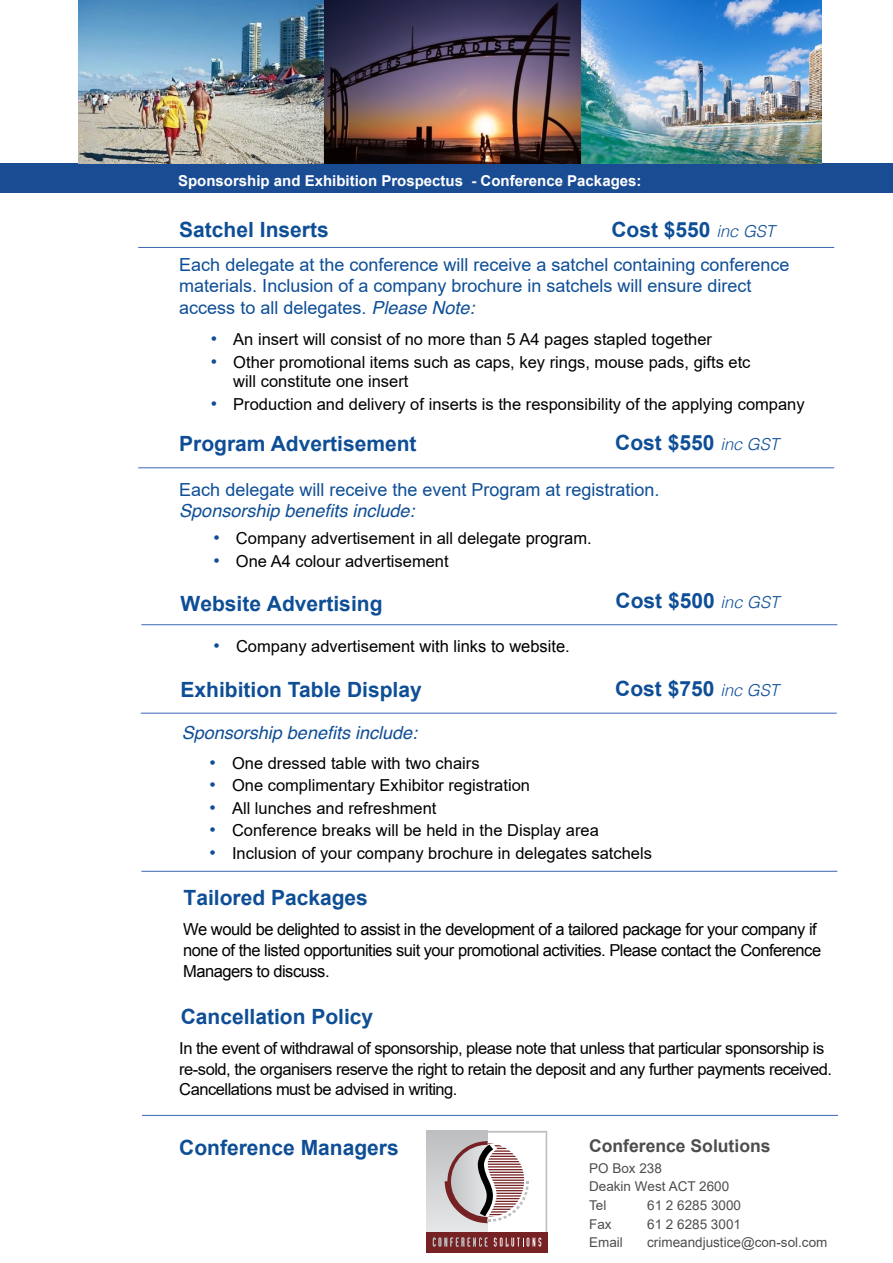
<style>
.page{position:relative;width:893px;height:1263px;background:#fff}
.page>*{position:absolute;margin:0;border:0;box-sizing:border-box;transform-origin:0 0}
.t1{font:700 21px "Arial";color:#0e4e96}
.t2{font:700 21px "Arial";color:#0e4e96}
.t3{font:18px/21.6px "Arial";color:#0e4e96}
.t4{font:italic 18px "Helvetica";color:#0e4e96}
.t5{font:700 17.55px "Arial";color:#4d4d4f}
.t6{font:16.5px/19.8px "Arial";color:#000}
.t7{font:16.5px/20.7px "Arial";letter-spacing:-.03em;color:#000}
.t8{font:16.5px/20.7px "Arial";letter-spacing:-.03em;color:#000}
.t9{font:700 15px "Arial";color:#fff}
.t10{font:13.5px/18.6px "Arial";color:#4d4d4f}
.t11{font:13.5px "Arial";color:#4d4d4f}
.s1{font-family:"Helvetica";font-weight:300;font-style:italic;font-size:16.5px}
.s2{font-family:"Helvetica";font-style:italic}
.s3{font-size:18px;color:#0e4e96}
.s4{font-style:inherit}
</style>
<div class="page">
<div style="left:0;top:164px;width:893px;height:29px;background:#1a4c94"></div>
<hr style="left:138px;top:247px;width:696px;height:1px;background:#3b67b1">
<hr style="left:138px;top:467px;width:696px;height:1px;background:#3b67b1">
<hr style="left:141px;top:713px;width:696px;height:1px;background:#3b67b1">
<div style="left:426px;top:1131px;width:62px;height:102px;background:linear-gradient(to bottom,#bcbec1,#e5e6e7)"></div>
<div style="left:426px;top:1232px;width:121px;height:21px;background:#762123"></div>
<svg style="left:433px;top:1131px;width:114px;height:115px"></svg>
<hr style="left:141px;top:624px;width:696px;height:1px;background:#3b67b1">
<hr style="left:141px;top:871px;width:696px;height:1px;background:#3b67b1">
<hr style="left:142px;top:1115px;width:696px;height:1px;background:#3b67b1">
<img style="left:79px;top:0;width:742px;height:164px">
<p class="t9" style="left:178px;top:170px;width:465px">Sponsorship and Exhibition Prospectus - Conference Packages:</p>
<p class="t1" style="left:179px;top:215px;width:151px">Satchel Inserts</p>
<p class="t1" style="left:611px;top:215px;width:165px">Cost $550 <span class="s1">inc GST</span></p>
<p class="t3" style="left:179px;top:254px;width:612px">Each delegate at the conference will receive a satchel containing conference materials. Inclusion of a company brochure in satchels will ensure direct access to all delegates. <span class="s2">Please Note:</span></p>
<p class="t6" style="left:211px;top:329px;width:503px"><span class="s3">•</span> An insert will consist of no more than 5 A4 pages stapled together</p>
<p class="t6" style="left:233px;top:352px;width:519px;text-indent:-22px"><span class="s3">•</span> Other promotional items such as caps, key rings, mouse pads, gifts etc will constitute one insert</p>
<p class="t6" style="left:211px;top:394px;width:595px"><span class="s3">•</span> Production and delivery of inserts is the responsibility of the applying company</p>
<p class="t1" style="left:179px;top:429px;width:239px"><span class="s4">Program</span> Advertisement</p>
<p class="t1" style="left:615px;top:428px;width:165px">Cost $550 <span class="s1">inc GST</span></p>
<p class="t3" style="left:179px;top:478px;width:482px">Each delegate will receive the event <span class="s4">Program</span> at registration.</p>
<p class="t4" style="left:179px;top:497px;width:237px">Sponsorship benefits include:</p>
<p class="t6" style="left:213px;top:528px;width:380px"><span class="s3">•</span> Company advertisement in all delegate <span class="s4">program.</span></p>
<p class="t6" style="left:213px;top:551px;width:237px"><span class="s3">•</span> One A4 colour advertisement</p>
<p class="t2" style="left:181px;top:589px;width:203px">Website Adverti<span class="s4">s</span>ing</p>
<p class="t1" style="left:616px;top:585px;width:165px">Cost $5<span class="s4">0</span>0 <span class="s1">inc GST</span></p>
<p class="t6" style="left:214px;top:636px;width:358px"><span class="s3">•</span> Company advertisement <span class="s4">with links to website.</span></p>
<p class="t1" style="left:181px;top:675px;width:243px">Exhibition Table Display</p>
<p class="t1" style="left:615px;top:674px;width:165px">Cost $750 <span class="s1">inc GST</span></p>
<p class="t4" style="left:182px;top:719px;width:237px">Sponsorship benefits include:</p>
<p class="t6" style="left:209px;top:753px;width:272px"><span class="s3">•</span> One dressed table with two chairs</p>
<p class="t6" style="left:209px;top:775px;width:322px"><span class="s3">•</span> One complimentary Exhibitor registration</p>
<p class="t6" style="left:209px;top:798px;width:229px"><span class="s3">•</span> All lunches and refreshment</p>
<p class="t6" style="left:209px;top:820px;width:391px"><span class="s3">•</span> Conference breaks will be held in the Display area</p>
<p class="t6" style="left:209px;top:843px;width:444px"><span class="s3">•</span> Inclusion of your company brochure in delegates satchels</p>
<p class="t2" style="left:184px;top:883px;width:186px">Tailored Packages</p>
<p class="t8" style="left:183px;top:919px;width:640px">We would be delighted to assist in the development of a tailored package for your company if none of the listed opportunities suit your promotional activities. Please contact the Conference<br>Managers to discuss.</p>
<p class="t1" style="left:181px;top:1002px;width:194px">Cancellation Policy</p>
<p class="t7" style="left:179px;top:1038px;width:654px">In the event of withdrawal of sponsorship, please note that unless that particular sponsorship is re-sold, the organisers reserve the right to retain the deposit and any further payments received.<br>Cancellations must be advised in writing.</p>
<p class="t1" style="left:179px;top:1132px;width:221px">Conference Managers</p>
<p class="t5" style="left:589px;top:1134px;width:183px">Conference Solutions</p>
<p class="t10" style="left:589px;top:1158px;width:142px">PO Box 238<br>Deakin West ACT 2600<br>Tel</p>
<p class="t10" style="left:647px;top:1196px;width:95px">61 2 6285 3000</p>
<p class="t10" style="left:589px;top:1214px;width:24px">Fax</p>
<p class="t10" style="left:647px;top:1214px;width:95px">61 2 6285 3001</p>
<p class="t10" style="left:589px;top:1233px;width:35px">Email</p>
<p class="t11" style="left:647px;top:1234px;width:182px">crimeandjustice<span class="s4">@con-sol.com</span></p>
</div>
